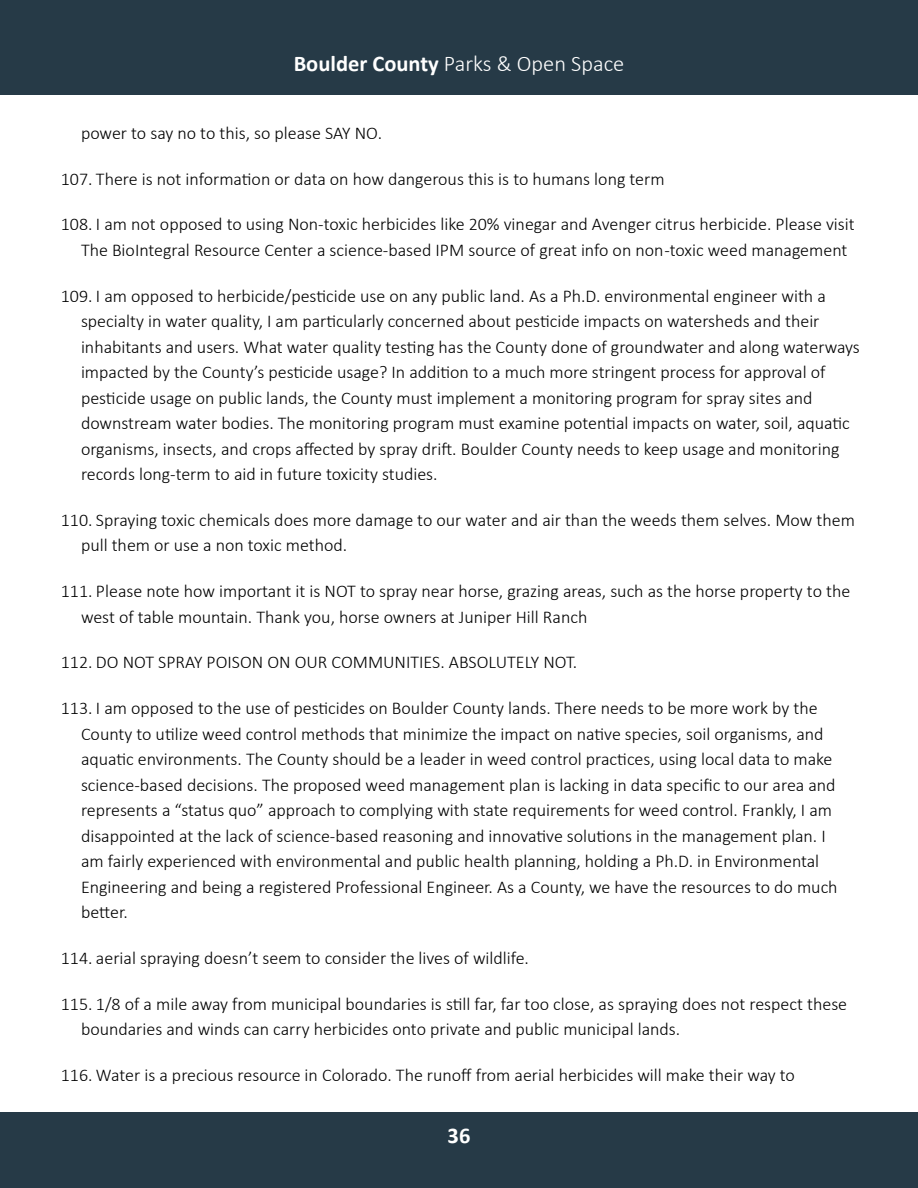
<style>
.page{position:relative;width:918px;height:1188px;background:#fff}
.page>*{position:absolute;margin:0;border:0;box-sizing:border-box;transform-origin:0 0}
.t1{font:300 22.5px "Calibri";color:#fff}
.t2{font:700 22.5px "Calibri";color:#fff}
.t3{font:300 18px/25.5px "Calibri";color:#000}
.s1{font-weight:700}
</style>
<div class="page">
<div style="left:0;top:1112px;width:918px;height:76px;background:#263a47"></div>
<div style="left:0;top:0;width:918px;height:94px;background:#263a47"></div>
<p class="t1" style="left:294px;top:49px;width:332px"><span class="s1">Boulder County</span> Parks &amp; Open Space</p>
<p class="t3" style="left:81px;top:120px;width:303px">power to say no to this, so please SAY NO.</p>
<p class="t3" style="left:61px;top:166px;width:605px">107. There is not information or data on how dangerous this is to humans long term</p>
<p class="t3" style="left:81px;top:211px;width:775px;text-indent:-20px">108. I am not opposed to using Non-toxic herbicides like 20% vinegar and Avenger citrus herbicide. Please visit<br>The BioIntegral Resource Center a science-based IPM source of great info on non -toxic weed management</p>
<p class="t3" style="left:81px;top:283px;width:780px;text-indent:-20px">109. I am opposed to herbicide/pesticide use on any public land. As a Ph.D. environmental engineer with a specialty in water quality, I am particularly concerned about pesticide impacts on watersheds and their inhabitants and users. What water quality testing has the County done of groundwater and along waterways impacted by the County’s pesticide usage? In addition to a much more stringent process for approval of pesticide usage on public lands, the County must implement a monitoring program for spray sites and downstream water bodies. The monitoring program must examine potential impacts on water, soil, aquatic organisms, insects, and crops affected by spray drift. Boulder County needs to keep usage and monitoring records long-term to aid in future toxicity studies.</p>
<p class="t3" style="left:81px;top:507px;width:775px;text-indent:-20px">110. Spraying toxic chemicals does more damage to our water and air than the weeds them selves. Mow them pull them or use a non toxic method.</p>
<p class="t3" style="left:81px;top:578px;width:771px;text-indent:-20px">111. Please note how important it is NOT to spray near horse, grazing areas, such as the horse property to the west of table mountain. Thank you, horse owners at Juniper Hill Ranch</p>
<p class="t3" style="left:61px;top:649px;width:518px">112. DO NOT SPRAY POISON ON OUR COMMUNITIES. ABSOLUTELY NOT.</p>
<p class="t3" style="left:81px;top:695px;width:758px;text-indent:-20px">113. I am opposed to the use of pesticides on Boulder County lands. There needs to be more work by the County to utilize weed control methods that minimize the impact on native species, soil organisms, and aquatic environments. The County should be a leader in weed control practices, using local data to make science-based decisions. The proposed weed management plan is lacking in data specific to our area and represents a “status quo” approach to complying with state requirements for weed control. Frankly, I am disappointed at the lack of science-based reasoning and innovative solutions in the management plan. I am fairly experienced with environmental and public health planning, holding a Ph.D. in Environmental Engineering and being a registered Professional Engineer. As a County, we have the resources to do much better.</p>
<p class="t3" style="left:61px;top:945px;width:470px">114. aerial spraying doesn’t seem to consider the lives of wildlife.</p>
<p class="t3" style="left:81px;top:991px;width:768px;text-indent:-20px">115. 1/8 of a mile away from municipal boundaries is still far, far too close, as spraying does not respect these boundaries and winds can carry herbicides onto private and public municipal lands.</p>
<p class="t3" style="left:61px;top:1062px;width:736px">116. Water is a precious resource in Colorado. The runoff from aerial herbicides will make their way to</p>
<p class="t2" style="left:448px;top:1120px;width:24px">36</p>
</div>
